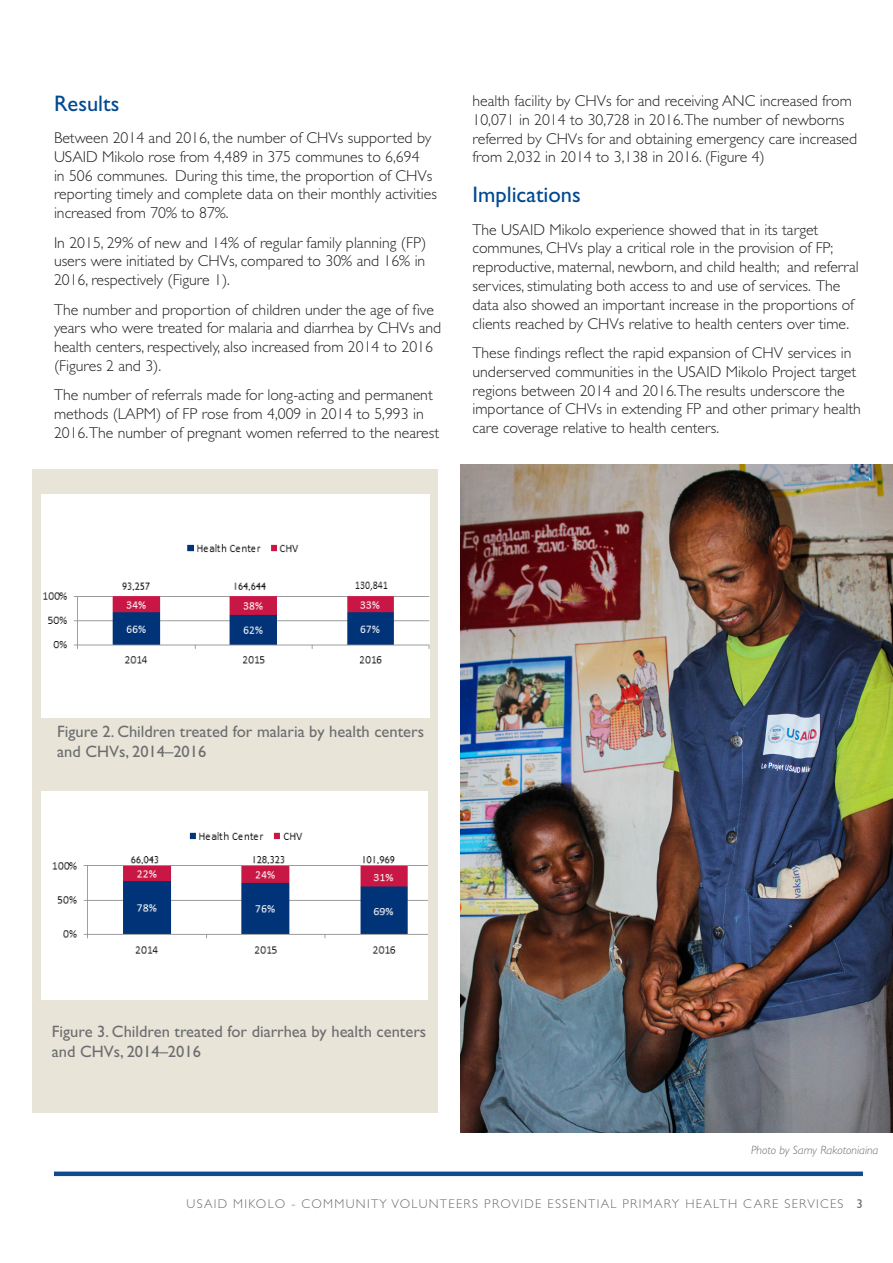
<style>
.page{position:relative;width:893px;height:1263px;background:#fff}
.page>*{position:absolute;margin:0;border:0;box-sizing:border-box;transform-origin:0 0}
._01_Subhead_1{font:22.5px "Gill Sans Std";color:#014990}
._00_Main_Subhead__op{font:16.5px/19.8px "Gill Sans Std";color:#6c6d70}
._01_Body{font:300 15.75px/18.8px "Gill Sans Std";color:#231f20}
.t1{font:300 12.75px "Gill Sans Std";letter-spacing:.1em;color:#6c6d70}
._01_Photographer_nam{font:italic 300 12px "Gill Sans Std";color:#6c6d70}
.s1{font-weight:400}
</style>
<div class="page">
<img style="left:460px;top:465px;width:433px;height:667px">
<div style="left:32px;top:469px;width:405px;height:644px;background:#e9e4d8"></div>
<img style="left:41px;top:494px;width:389px;height:224px">
<img style="left:41px;top:791px;width:387px;height:208px">
<div style="left:54px;top:1171px;width:809px;height:5px;background:#104b8e"></div>
<p class="_01_Subhead_1" style="left:54px;top:90px;width:67px">Results</p>
<p class="_01_Body" style="left:54px;top:129px;width:384px">Between 2014 and 2016, the number of CHVs supported by USAID Mikolo rose from 4,489 in 375 communes to 6,694<br>in 506 communes. During this time, the proportion of CHVs reporting timely and complete data on their monthly activities increased from 70% to 87%.</p>
<p class="_01_Body" style="left:54px;top:233px;width:374px;text-align:justify">In 2015, 29% of new and 14% of regular family planning (FP) users were initiated by CHVs, compared to 30% and 16% in 2016, respectively (Figure 1).</p>
<p class="_01_Body" style="left:54px;top:300px;width:389px">The number and proportion of children under the age of five years who were treated for malaria and diarrhea by CHVs and health centers, respectively, also increased from 2014 to 2016 (Figures 2 and 3).</p>
<p class="_01_Body" style="left:54px;top:386px;width:387px">The number of referrals made for long-acting and permanent methods (LAPM) of FP rose from 4,009 in 2014 to 5,993 in<br>2016.The number of pregnant women referred to the nearest</p>
<p class="_01_Body" style="left:472px;top:92px;width:386px">health facility by CHVs for and receiving ANC increased from 10,071 in 2014 to 30,728 in 2016.The number of newborns referred by CHVs for and obtaining emergency care increased from 2,032 in 2014 to 3,138 in 2016. (Figure 4)</p>
<p class="_01_Subhead_1" style="left:472px;top:182px;width:110px">Implications</p>
<p class="_01_Body" style="left:472px;top:220px;width:388px">The USAID Mikolo experience showed that in its target communes, CHVs play a critical role in the provision of FP; reproductive, maternal, newborn, and child health; and referral services, stimulating both access to and use of services. The data also showed an important increase in the proportions of clients reached by CHVs relative to health centers over time.</p>
<p class="_01_Body" style="left:472px;top:344px;width:390px">These findings reflect the rapid expansion of CHV services in underserved communities in the USAID Mikolo Project target regions between 2014 and 2016.The results underscore the importance of CHVs in extending FP and other primary health care coverage relative to health centers.</p>
<p class="_00_Main_Subhead__op" style="left:57px;top:722px;width:368px">Figure 2. Children treated for malaria by health centers and CHVs, 2014–2016</p>
<p class="_00_Main_Subhead__op" style="left:52px;top:1022px;width:376px">Figure 3. Children treated for diarrhea by health centers and CHVs, 2014–2016</p>
<p class="_01_Photographer_nam" style="left:751px;top:1143px;width:129px">Photo by Samy Rakotoniaina</p>
<p class="t1" style="left:187px;top:1197px;width:678px">USAID MIKOLO - COMMUNITY VOLUNTEERS PROVIDE ESSENTIAL PRIMARY HEALTH CARE SERVICES <span class="s1">3</span></p>
</div>
